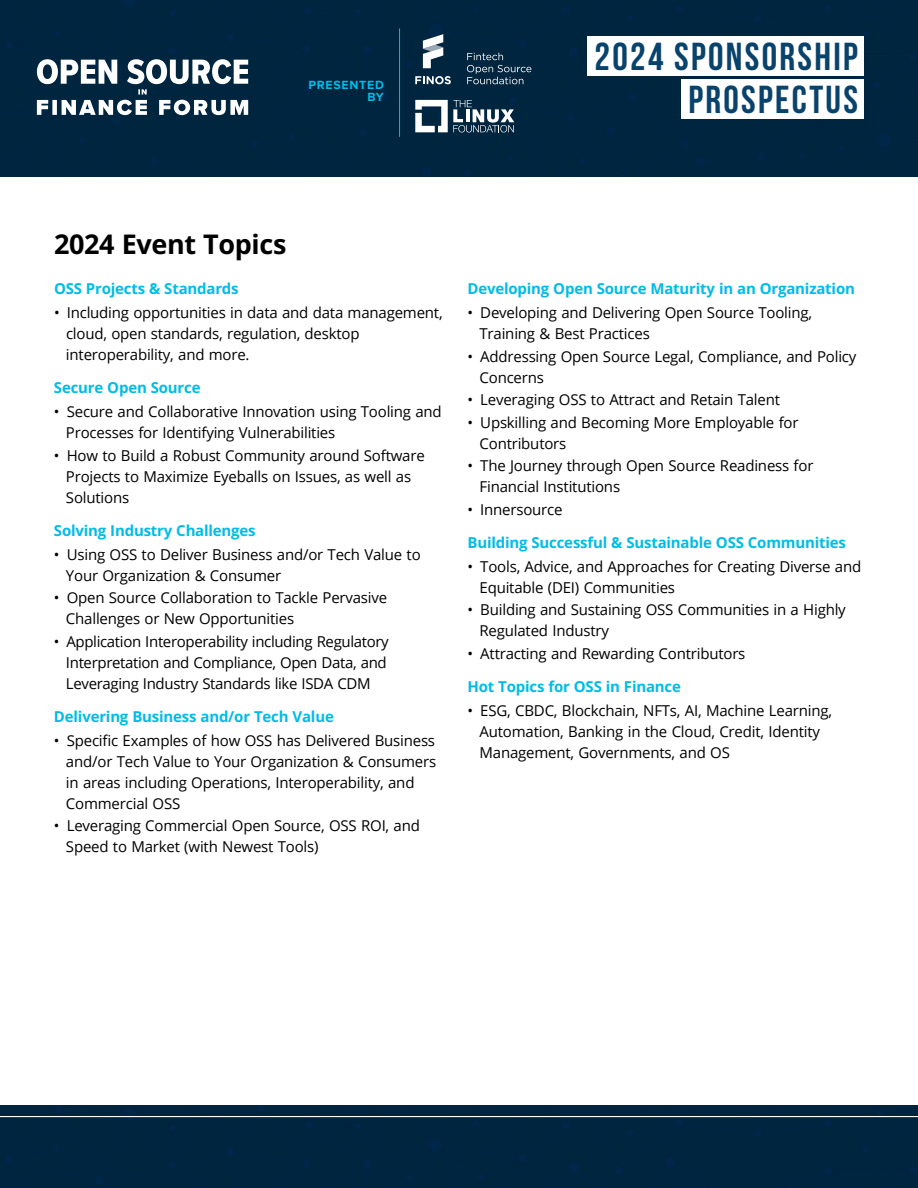
<style>
.page{position:relative;width:918px;height:1188px;background:#fff}
.page>*{position:absolute;margin:0;border:0;box-sizing:border-box;transform-origin:0 0}
.t1{font:39px/43.5px "Bebas Neue";letter-spacing:.06em;color:#09436b;text-align:right}
.t2{font:700 27px "Open Sans";letter-spacing:-.015em;color:#000}
.t3{font:15px/21px "Open Sans";letter-spacing:-.015em;color:#000}
.t4{font:700 15px "Open Sans";letter-spacing:-.015em;color:#00bce7}
.t5{font:700 12.3px/12.5px "Proxima Nova";letter-spacing:.06em;color:#00bce7;text-align:right}
</style>
<div class="page">
<div style="left:0;top:0;width:918px;height:176px;background:#00253f"></div>
<div style="left:588px;top:36px;width:276px;height:40px;background:#fff"></div>
<div style="left:682px;top:80px;width:182px;height:39px;background:#fff"></div>
<div style="left:0;top:1105px;width:918px;height:83px;background:#00253f"></div>
<svg style="left:467px;top:53px;width:64px;height:31px;background:#24435a"></svg>
<svg style="left:415px;top:76px;width:36px;height:8px"></svg>
<svg style="left:423px;top:34px;width:20px;height:34px"></svg>
<hr style="left:399px;top:28px;width:1px;height:109px;background:#00bce7">
<svg style="left:415px;top:100px;width:99px;height:32px"></svg>
<hr style="left:0;top:1116px;width:918px;height:1px;background:#fff">
<svg style="left:37px;top:59px;width:211px;height:56px"></svg>
<p class="t5" style="left:309px;top:79px;width:77px">PRESENTED<br>BY</p>
<h1 class="t1" style="left:595px;top:34px;width:265px">2024 SPONSORSHIP<br>PROSPECTUS</h1>
<h2 class="t2" style="left:54px;top:226px;width:234px">2024 Event Topics</h2>
<p class="t4" style="left:54px;top:279px;width:186px">OSS Projects &amp; Standards</p>
<p class="t3" style="left:66px;top:302px;width:378px;text-indent:-12px">• Including opportunities in data and data management, cloud, open standards, regulation, desktop interoperability, and more.</p>
<p class="t4" style="left:54px;top:378px;width:148px">Secure Open Source</p>
<p class="t3" style="left:66px;top:401px;width:377px;text-indent:-12px">• Secure and Collaborative Innovation using Tooling and<br>Processes for Identifying Vulnerabilities</p>
<p class="t3" style="left:66px;top:445px;width:360px;text-indent:-12px">• How to Build a Robust Community around Software<br>Projects to Maximize Eyeballs on Issues, as well as<br>Solutions</p>
<p class="t4" style="left:54px;top:520px;width:203px">Solving Industry Challenges</p>
<p class="t3" style="left:66px;top:544px;width:356px;text-indent:-12px">• Using OSS to Deliver Business and/or Tech Value to<br>Your Organization &amp; Consumer</p>
<p class="t3" style="left:66px;top:587px;width:323px;text-indent:-12px">• Open Source Collaboration to Tackle Pervasive<br>Challenges or New Opportunities</p>
<p class="t3" style="left:66px;top:631px;width:324px;text-indent:-12px">• Application Interoperability including Regulatory<br>Interpretation and Compliance, Open Data, and<br>Leveraging Industry Standards like ISDA CDM</p>
<p class="t4" style="left:54px;top:706px;width:281px">Delivering Business and/or Tech Value</p>
<p class="t3" style="left:66px;top:730px;width:372px;text-indent:-12px">• Specific Examples of how OSS has Delivered Business and/or Tech Value to Your Organization &amp; Consumers in areas including Operations, Interoperability, and Commercial OSS</p>
<p class="t3" style="left:66px;top:815px;width:355px;text-indent:-12px">• Leveraging Commercial Open Source, OSS ROI, and<br>Speed to Market (with Newest Tools)</p>
<p class="t4" style="left:468px;top:279px;width:389px">Developing Open Source Maturity in an Organization</p>
<p class="t3" style="left:480px;top:302px;width:334px;text-indent:-12px">• Developing and Delivering Open Source Tooling,<br>Training &amp; Best Practices</p>
<p class="t3" style="left:480px;top:346px;width:378px;text-indent:-12px">• Addressing Open Source Legal, Compliance, and Policy<br>Concerns</p>
<p class="t3" style="left:468px;top:389px;width:314px">• Leveraging OSS to Attract and Retain Talent</p>
<p class="t3" style="left:480px;top:412px;width:321px;text-indent:-12px">• Upskilling and Becoming More Employable for<br>Contributors</p>
<p class="t3" style="left:480px;top:455px;width:335px;text-indent:-12px">• The Journey through Open Source Readiness for<br>Financial Institutions</p>
<p class="t3" style="left:468px;top:499px;width:97px">• Innersource</p>
<p class="t4" style="left:468px;top:532px;width:380px">Building Successful &amp; Sustainable OSS Communities</p>
<p class="t3" style="left:480px;top:556px;width:383px;text-indent:-12px">• Tools, Advice, and Approaches for Creating Diverse and<br>Equitable (DEI) Communities</p>
<p class="t3" style="left:480px;top:599px;width:368px;text-indent:-12px">• Building and Sustaining OSS Communities in a Highly<br>Regulated Industry</p>
<p class="t3" style="left:468px;top:643px;width:279px">• Attracting and Rewarding Contributors</p>
<p class="t4" style="left:468px;top:676px;width:215px">Hot Topics for OSS in Finance</p>
<p class="t3" style="left:480px;top:700px;width:354px;text-indent:-12px">• ESG, CBDC, Blockchain, NFTs, AI, Machine Learning,<br>Automation, Banking in the Cloud, Credit, Identity<br>Management, Governments, and OS</p>
</div>
